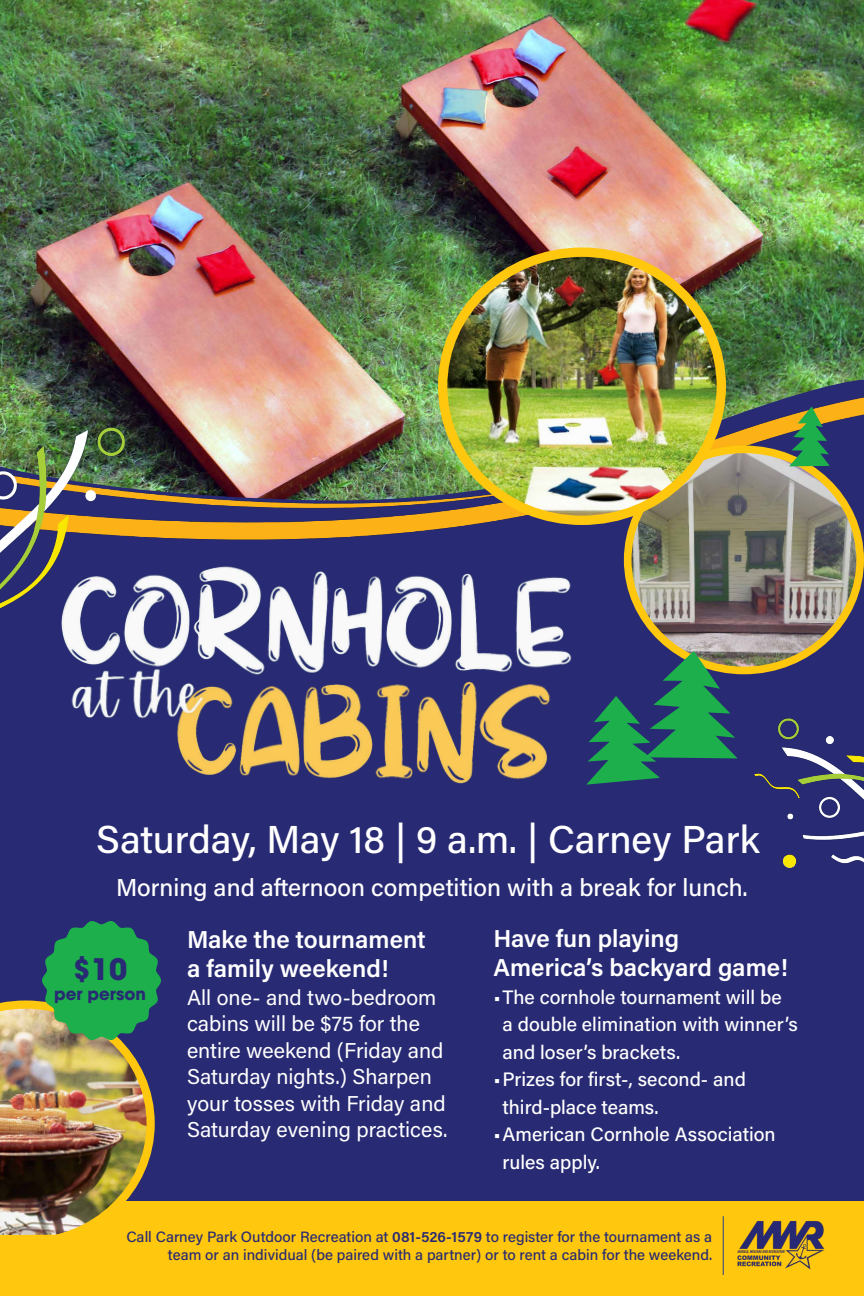
<style>
.page{position:relative;width:864px;height:1296px;background:#fff}
.page>*{position:absolute;margin:0;border:0;box-sizing:border-box;transform-origin:0 0}
.t1{font:39px "Acumin Variable Concept";letter-spacing:.025em;color:#fff}
.t2{font:700 29.45px "ITC Avant Garde Pro";color:#282a73}
.t3{font:24.5px/51.2px "Acumin Variable Concept";letter-spacing:.035em;color:#fff}
.t4{font:21.5px/26.5px "Acumin Variable Concept";letter-spacing:.02em;color:#fff}
.t5{font:19.5px/27.5px "Acumin Variable Concept";letter-spacing:.03em;color:#fff}
.t6{font:700 16.65px "ITC Avant Garde Pro";color:#282a73}
.t7{font:15px/18px "Acumin Variable Concept";letter-spacing:.03em;color:#282a73;text-align:right}
</style>
<div class="page">
<img style="left:0;top:0;width:864px;height:380px">
<div style="left:0;top:380px;width:864px;height:822px;background:#282a73"></div>
<img style="left:13px;top:618px;width:620px;height:174px">
<img style="left:0;top:398px;width:864px;height:220px">
<img style="left:628px;top:453px;width:232px;height:217px">
<div style="left:624px;top:446px;width:240px;height:228px;border:8px solid #ffc70e;border-radius:50%"></div>
<img style="left:443px;top:255px;width:278px;height:265px">
<div style="left:438px;top:248px;width:288px;height:277px;border:9px solid #ffc70e;border-radius:50%"></div>
<img style="left:754px;top:718px;width:110px;height:150px">
<svg style="left:586px;top:651px;width:152px;height:134px;background:#296560"></svg>
<div style="left:0;top:1202px;width:864px;height:94px;background:#ffc70e"></div>
<svg style="left:789px;top:406px;width:41px;height:60px;background:#4e8a4b"></svg>
<img style="left:737px;top:1220px;width:88px;height:50px">
<img style="left:0;top:921px;width:161px;height:314px">
<hr style="left:723px;top:1216px;width:1px;height:59px;background:#25408f">
<h1 class="t1" style="left:96px;top:812px;width:663px">Saturday, May 18 | 9 a.m. | Carney Park</h1>
<p class="t3" style="left:493px;top:860px;width:255px;text-indent:-377px">Morning and afternoon competition with a break for lunch.<br>Have fun playing</p>
<p class="t3" style="left:493px;top:941px;width:295px">America’s backyard game!</p>
<p class="t5" style="left:503px;top:982px;width:296px;text-indent:-9px">•The cornhole tournament will be<br>a double elimination with winner’s and loser’s brackets.</p>
<p class="t5" style="left:503px;top:1065px;width:244px;text-indent:-9px">•Prizes for first-, second- and third-place teams.</p>
<p class="t5" style="left:503px;top:1120px;width:274px;text-indent:-9px">•American Cornhole Association rules apply.</p>
<p class="t3" style="left:187px;top:924px;width:239px;line-height:29.4px">Make the tournament a family weekend!</p>
<p class="t4" style="left:187px;top:983px;width:261px">All one- and two-bedroom cabins will be $75 for the entire weekend (Friday and<br>Saturday nights.) Sharpen your tosses with Friday and<br>Saturday evening practices.</p>
<h2 class="t2" style="left:73px;top:949px;width:56px">$10</h2>
<p class="t6" style="left:54px;top:983px;width:93px">per person</p>
<p class="t7" style="left:126px;top:1227px;width:587px">Call Carney Park Outdoor Recreation at 081-526-1579 to register for the tournament as a team or an individual (be paired with a partner) or to rent a cabin for the weekend.</p>
</div>
